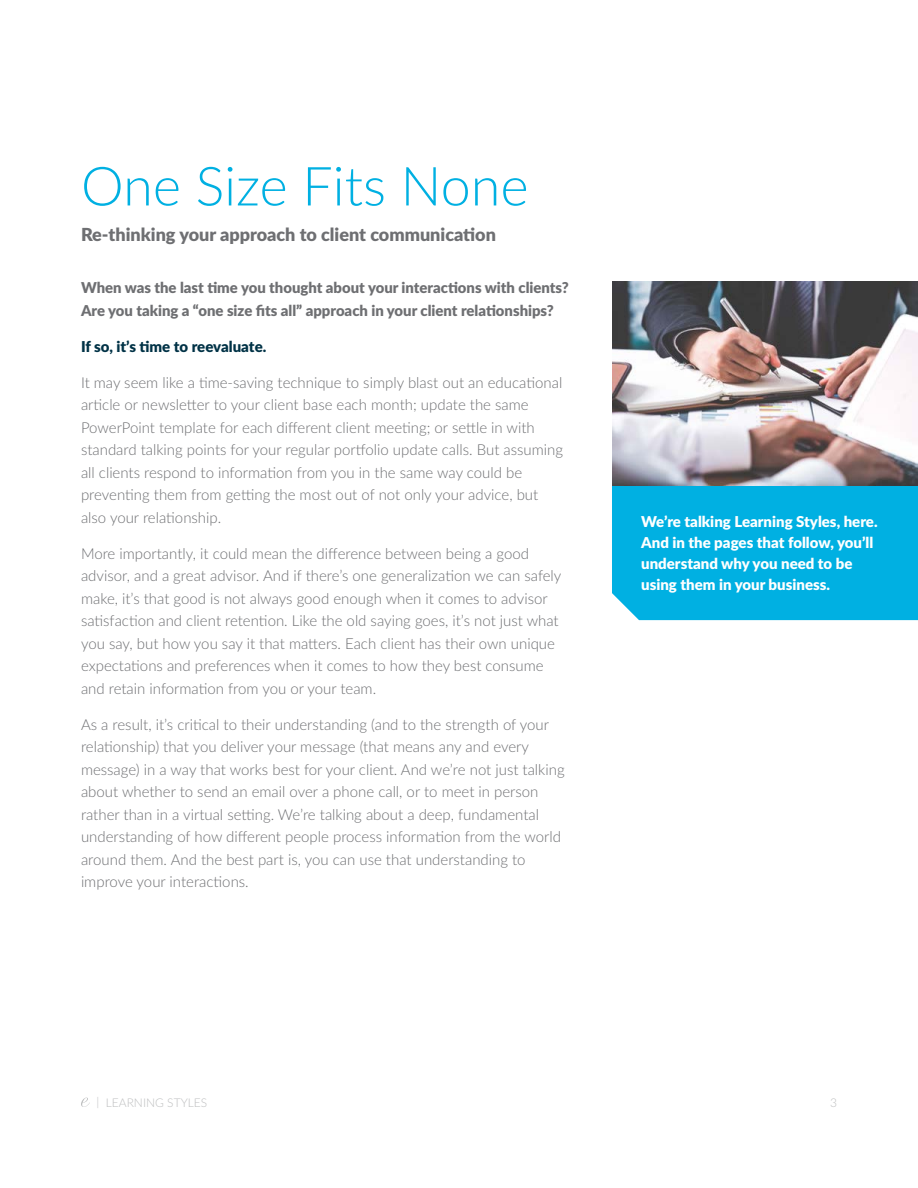
<style>
.page{position:relative;width:918px;height:1188px;background:#fff}
.page>*{position:absolute;margin:0;border:0;box-sizing:border-box;transform-origin:0 0}
.t1{font:300 54px "Lato";color:#00b0e2}
.t2{font:900 18px "Lato";color:#6e6f72}
.t3{font:300 15px/22.5px "Lato";color:#6e6f72}
.t4{font:900 15px/22.5px "Lato";color:#6e6f72}
.t5{font:900 15px/21px "Lato";color:#fff}
.t6{font:900 15px "Lato";color:#003246}
.t7{font:300 12px "Lato";color:#bdbebf}
</style>
<div class="page">
<svg style="left:81px;top:1098px;width:9px;height:9px"></svg>
<div style="left:612px;top:485px;width:306px;height:135px;background:#00b0e2"></div>
<img style="left:612px;top:281px;width:306px;height:204px">
<h1 class="t1" style="left:81px;top:148px;width:449px">One Size Fits None</h1>
<p class="t2" style="left:81px;top:220px;width:417px">Re-thinking your approach to client communication</p>
<p class="t4" style="left:81px;top:276px;width:489px">When was the last time you thought about your interactions with clients?<br>Are you taking a “one size fits all” approach in your client relationships?</p>
<p class="t6" style="left:81px;top:335px;width:187px">If so, it’s time to reevaluate.</p>
<p class="t3" style="left:81px;top:371px;width:484px">It may seem like a time-saving technique to simply blast out an educational article or newsletter to your client base each month; update the same PowerPoint template for each different client meeting; or settle in with standard talking points for your regular portfolio update calls. But assuming all clients respond to information from you in the same way could be preventing them from getting the most out of not only your advice, but also your relationship.</p>
<p class="t3" style="left:81px;top:542px;width:482px">More importantly, it could mean the difference between being a good advisor, and a great advisor. And if there’s one generalization we can safely make, it’s that good is not always good enough when it comes to advisor satisfaction and client retention. Like the old saying goes, it’s not just what you say, but how you say it that matters. Each client has their own unique expectations and preferences when it comes to how they best consume and retain information from you or your team.</p>
<p class="t3" style="left:81px;top:713px;width:485px">As a result, it’s critical to their understanding (and to the strength of your relationship) that you deliver your message (that means any and every message) in a way that works best for your client. And we’re not just talking about whether to send an email over a phone call, or to meet in person rather than in a virtual setting. We’re talking about a deep, fundamental understanding of how different people process information from the world around them. And the best part is, you can use that understanding to improve your interactions.</p>
<p class="t5" style="left:641px;top:511px;width:238px">We’re talking Learning Styles, here.<br>And in the pages that follow, you’ll understand why you need to be using them in your business.</p>
<p class="t7" style="left:96px;top:1094px;width:112px">| LEARNING STYLES</p>
<p class="t7" style="left:830px;top:1094px;width:8px">3</p>
</div>
